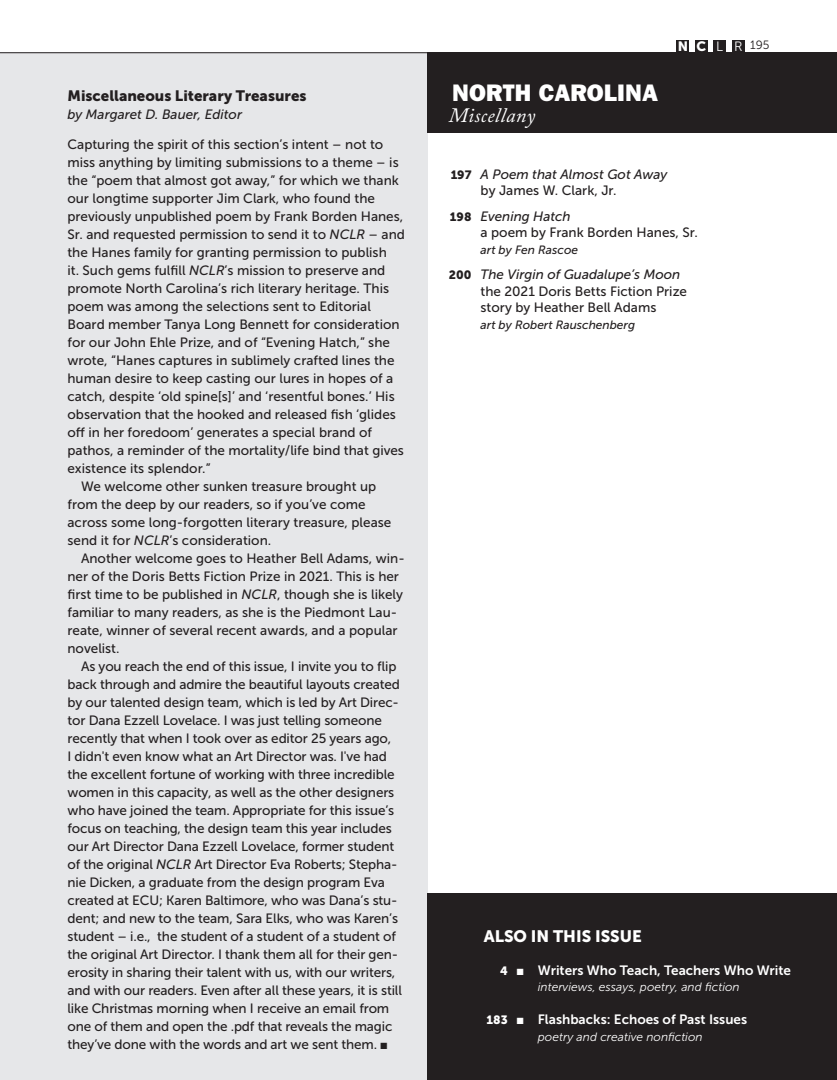
<style>
.page{position:relative;width:837px;height:1080px;background:#fff}
.page>*{position:absolute;margin:0;border:0;box-sizing:border-box;transform-origin:0 0}
.t1{font:800 24px "Franklin Gothic";letter-spacing:.01em;color:#fff}
.POETRY_Titles-14_16{font:italic 20.4px "Adobe Caslon Pro";letter-spacing:.02em;color:#fff}
.TOC_Body-9_11{font:16.5px "Museo Sans 900";color:#fff}
.Letter_from_Editor_h{font:15px "Museo Sans 900";color:#231f20}
.TOC_Editor_s_Letter{font:13.5px/18px "Museo Sans 500";color:#231f20}
.TOC_Body-9_11-2{font:13.5px/16.5px "Museo Sans 500";color:#231f20}
.TOC_Body-9_11-3{font:italic 13.5px "Museo Sans 500";color:#231f20}
.TOC_Body-9_11-4{font:13.5px "Museo Sans 700";color:#fff}
.TOC_Editor_s_Letter-2{font:italic 13.5px "Museo Sans 500";color:#231f20}
.TOC_Body-9_11-5{font:italic 12px "Museo Sans 300";color:#fff}
.TOC_Body-9_11-6{font:italic 12px "Museo Sans 500";color:#231f20}
.t2{font:12px "Museo Sans 300";color:#231f20}
.s1{font-style:italic}
.s2{font-family:"Museo Sans 900";font-size:13.5px;color:#fff}
.s3{font-size:13.5px;color:#fff}
.s4{font-family:"Museo Sans 900";font-style:normal;font-size:12px}
.s5{font-family:"Museo Sans 900";font-size:12px}
</style>
<div class="page">
<div style="left:676px;top:40px;width:13px;height:13px;background:#231f20"></div>
<div style="left:695px;top:40px;width:13px;height:13px;background:#231f20"></div>
<div style="left:713px;top:40px;width:13px;height:13px;background:#231f20"></div>
<div style="left:732px;top:40px;width:13px;height:13px;background:#231f20"></div>
<div style="left:0;top:53px;width:428px;height:1027px;background:#e6e7e9"></div>
<div style="left:428px;top:53px;width:409px;height:80px;background:#231f20"></div>
<div style="left:428px;top:893px;width:409px;height:187px;background:#231f20"></div>
<hr style="left:0;top:52px;width:837px;height:1px;background:#231f20">
<p class="Letter_from_Editor_h" style="left:68px;top:87px;width:241px">Miscellaneous Literary Treasures</p>
<p class="TOC_Editor_s_Letter-2" style="left:68px;top:107px;width:176px">by Margaret D. Bauer, Editor</p>
<p class="TOC_Editor_s_Letter" style="left:68px;top:135px;width:339px">Capturing the spirit of this section’s intent – not to miss anything by limiting submissions to a theme – is the “poem that almost got away,” for which we thank our longtime supporter Jim Clark, who found the previously unpublished poem by Frank Borden Hanes, Sr. and requested permission to send it to <span class="s1">NCLR</span> – and the Hanes family for granting permission to publish<br>it. Such gems fulfill <span class="s1">NCLR</span>’s mission to preserve and promote North Carolina’s rich literary heritage. This poem was among the selections sent to Editorial Board member Tanya Long Bennett for consideration for our John Ehle Prize, and of “Evening Hatch,” she wrote, “Hanes captures in sublimely crafted lines the human desire to keep casting our lures in hopes of a catch, despite ‘old spine[s]’ and ‘resentful bones.’ His observation that the hooked and released fish ‘glides off in her foredoom’ generates a special brand of pathos, a reminder of the mortality/life bind that gives existence its splendor.”</p>
<p class="TOC_Editor_s_Letter" style="left:68px;top:477px;width:325px;text-indent:14px">We welcome other sunken treasure brought up from the deep by our readers, so if you’ve come across some long-forgotten literary treasure, please send it for <span class="s1">NCLR</span>’s consideration.</p>
<p class="TOC_Editor_s_Letter" style="left:68px;top:549px;width:339px;text-indent:14px">Another welcome goes to Heather Bell Adams, win&shy;ner of the Doris Betts Fiction Prize in 2021. This is her first time to be published in <span class="s1">NCLR</span>, though she is likely familiar to many readers, as she is the Piedmont Lau&shy;reate, winner of several recent awards, and a popular novelist.</p>
<p class="TOC_Editor_s_Letter" style="left:68px;top:657px;width:336px;text-indent:14px">As you reach the end of this issue, I invite you to flip back through and admire the beautiful layouts created by our talented design team, which is led by Art Direc&shy;tor Dana Ezzell Lovelace. I was just telling someone recently that when I took over as editor 25 years ago,<br>I didn't even know what an Art Director was. I've had the excellent fortune of working with three incredible women in this capacity, as well as the other designers who have joined the team. Appropriate for this issue’s focus on teaching, the design team this year includes our Art Director Dana Ezzell Lovelace, former student of the original <span class="s1">NCLR</span> Art Director Eva Roberts; Stepha&shy;nie Dicken, a graduate from the design program Eva created at ECU; Karen Baltimore, who was Dana’s stu&shy;dent; and new to the team, Sara Elks, who was Karen’s student – i.e., the student of a student of a student of the original Art Director. I thank them all for their gen&shy;erosity in sharing their talent with us, with our writers, and with our readers. Even after all these years, it is still like Christmas morning when I receive an email from one of them and open the .pdf that reveals the magic they’ve done with the words and art we sent them. ■</p>
<p class="t1" style="left:452px;top:79px;width:207px">NORTH CAROLINA</p>
<p class="POETRY_Titles-14_16" style="left:449px;top:103px;width:88px">Miscellany</p>
<p class="t2" style="left:678px;top:38px;width:93px"><span class="s2">NC</span> <span class="s3">L R</span>195</p>
<p class="TOC_Body-9_11-3" style="left:451px;top:167px;width:218px"><span class="s4">197</span> A Poem that Almost Got Away</p>
<p class="TOC_Body-9_11-2" style="left:481px;top:182px;width:138px">by James W. Clark, Jr.</p>
<p class="TOC_Body-9_11-3" style="left:450px;top:209px;width:122px"><span class="s4">198</span> Evening Hatch</p>
<p class="TOC_Body-9_11-2" style="left:481px;top:224px;width:219px">a poem by Frank Borden Hanes, Sr.</p>
<p class="TOC_Body-9_11-6" style="left:481px;top:243px;width:99px">art by Fen Rascoe</p>
<p class="TOC_Body-9_11-3" style="left:449px;top:267px;width:233px"><span class="s4">200</span> The Virgin of Guadalupe’s Moon</p>
<p class="TOC_Body-9_11-2" style="left:481px;top:283px;width:208px">the 2021 Doris Betts Fiction Prize story by Heather Bell Adams</p>
<p class="TOC_Body-9_11-6" style="left:481px;top:318px;width:156px">art by Robert Rauschenberg</p>
<p class="TOC_Body-9_11" style="left:484px;top:926px;width:160px">ALSO IN THIS ISSUE</p>
<p class="TOC_Body-9_11-4" style="left:500px;top:962px;width:292px"><span class="s5">4</span> ■ Writers Who Teach, Teachers Who Write</p>
<p class="TOC_Body-9_11-5" style="left:538px;top:981px;width:203px">interviews, essays, poetry, and fiction</p>
<p class="TOC_Body-9_11-4" style="left:487px;top:1012px;width:262px"><span class="s5">183</span> ■ Flashbacks: Echoes of Past Issues</p>
<p class="TOC_Body-9_11-5" style="left:538px;top:1030px;width:166px">poetry and creative nonfiction</p>
</div>
